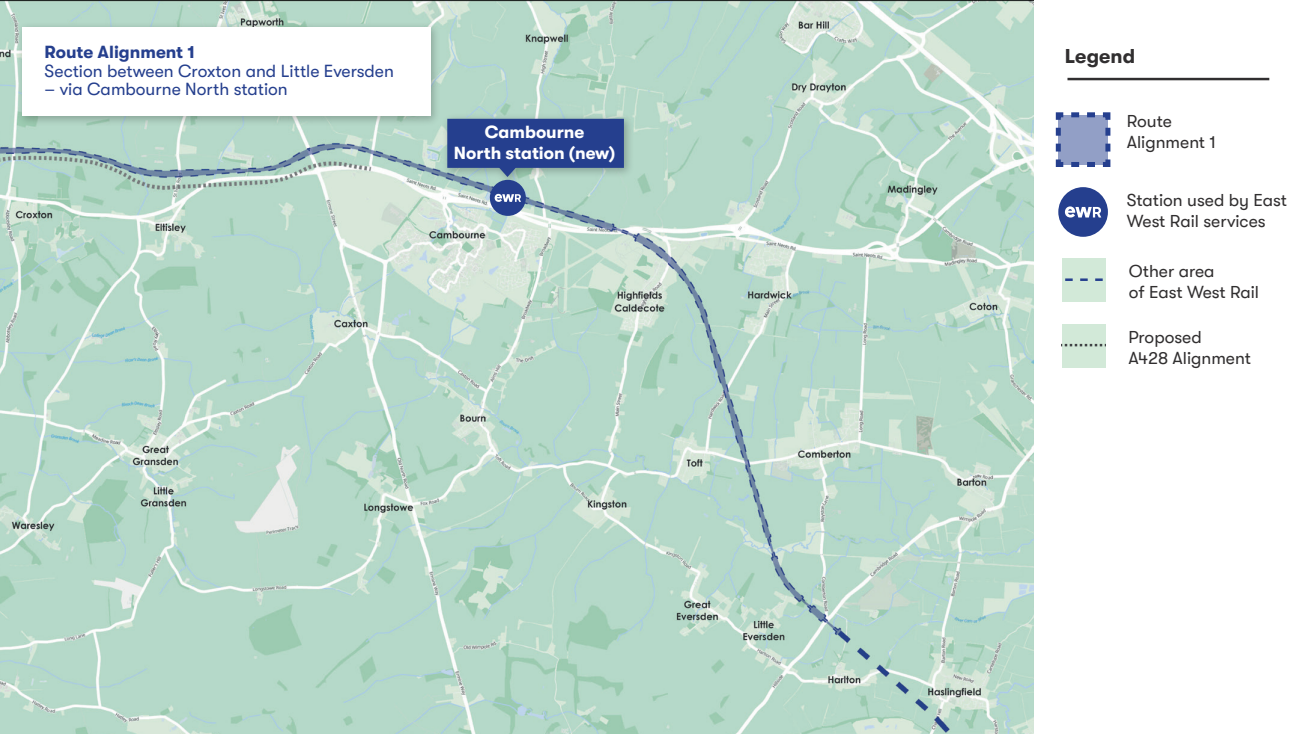
<style>
.page{position:relative;width:1307px;height:734px;background:#fff}
.page>*{position:absolute;margin:0;border:0;box-sizing:border-box;transform-origin:0 0}
.t1{font:700 20px "GT Walsheim Pro";color:#312f30}
.t2{font:17.5px/21px "GT Walsheim";color:#312f30}
.t3{font:17.5px "GT Walsheim Pro";color:#253f8e}
.t4{font:700 17.5px/21px "GT Walsheim Pro";color:#fff;text-align:center}
.t5{font:700 17.5px "GT Walsheim Pro";color:#253f8e}
</style>
<div class="page">
<img style="left:0;top:1px;width:1033px;height:732px">
<img style="left:13px;top:18px;width:430px;height:111px">
<div style="left:22px;top:27px;width:408px;height:89px;background:#fff"></div>
<hr style="left:1067px;top:78px;width:202px;height:2px;background:#312f30">
<div style="left:1058px;top:187px;width:50px;height:50px;background:#253f8e;border-radius:50%"></div>
<svg style="left:1065px;top:206px;width:36px;height:11px"></svg>
<svg style="left:1055px;top:112px;width:56px;height:55px;background:#8a98c2"></svg>
<div style="left:1062px;top:258px;width:44px;height:44px;background:#d2e9d8"></div>
<svg style="left:1065px;top:278px;width:38px;height:3px"></svg>
<div style="left:1062px;top:323px;width:43px;height:44px;background:#d2e9d8"></div>
<svg style="left:1062px;top:343px;width:43px;height:3px"></svg>
<img style="left:438px;top:110px;width:199px;height:80px">
<svg style="left:447px;top:119px;width:177px;height:58px;background:#385293"></svg>
<div style="left:490px;top:180px;width:36px;height:36px;background:#253f8e;border-radius:50%"></div>
<svg style="left:494px;top:194px;width:27px;height:8px"></svg>
<p class="t5" style="left:45px;top:42px;width:152px">Route Alignment 1</p>
<p class="t3" style="left:45px;top:61px;width:351px">Section between Croxton and Little Eversden</p>
<p class="t3" style="left:45px;top:79px;width:245px">– via Cambourne North station</p>
<p class="t4" style="left:454px;top:121px;width:163px">Cambourne<br>North station (new)</p>
<p class="t1" style="left:1065px;top:44px;width:72px">Legend</p>
<p class="t2" style="left:1126px;top:111px;width:91px">Route<br>Alignment 1</p>
<p class="t2" style="left:1126px;top:189px;width:162px">Station used by East<br>West Rail services</p>
<p class="t2" style="left:1129px;top:260px;width:132px">Other area<br>of East West Rail</p>
<p class="t2" style="left:1128px;top:326px;width:124px">Proposed<br>A428 Alignment</p>
</div>
